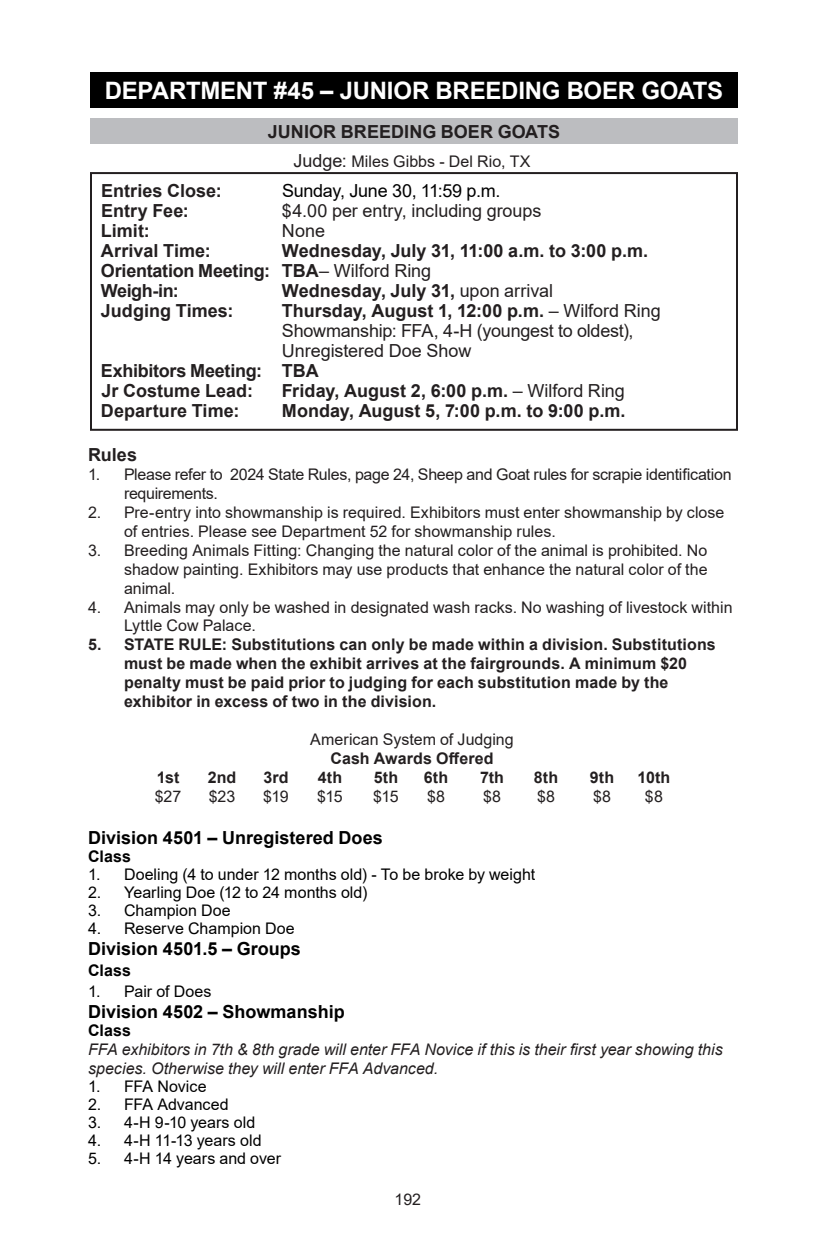
<style>
.page{position:relative;width:828px;height:1260px;background:#fff}
.page>*{position:absolute;margin:0;border:0;box-sizing:border-box;transform-origin:0 0}
.t1{font:700 24px "Arial";letter-spacing:-.01em;color:#fff}
.t2{font:700 18px/20px "Arial";color:#231f20}
.t3{font:18px/20px "Arial";letter-spacing:-.005em;color:#231f20}
.t4{font:700 18px "Arial";letter-spacing:.005em;color:#000}
.t5{font:18px "Arial";letter-spacing:-.015em;color:#000}
.t6{font:16px/19px "Arial";color:#231f20}
.t7{font:700 16px/19px "Arial";letter-spacing:.005em;color:#231f20}
.t8{font:16px "Arial";color:#000}
.t9{font:italic 16px/19px "Arial";color:#231f20}
.t10{font:16px/19px "Arial";letter-spacing:-.02em;color:#231f20}
.t11{font:700 16px "Arial";letter-spacing:.01em;color:#000}
.s1{font-size:18px}
.s2{font-weight:400}
.s3{font-weight:700}
</style>
<div class="page">
<div style="left:90px;top:72px;width:648px;height:36px;background:#000"></div>
<div style="left:90px;top:118px;width:648px;height:26px;background:#bcbdc0"></div>
<div style="left:90px;top:172px;width:648px;height:259px;border:2px solid #231f20"></div>
<h1 class="t1" style="left:105px;top:74px;width:620px">DEPARTMENT #45 – JUNIOR BREEDING BOER GOATS</h1>
<p class="t2" style="left:268px;top:121px;width:294px">JUNIOR BREEDING BOER GOATS</p>
<p class="t6" style="left:293px;top:152px;width:239px"><span class="s1">Judge:</span> Miles Gibbs - Del Rio, TX</p>
<p class="t2" style="left:101px;top:181px;width:122px">Entries Close:</p>
<p class="t5" style="left:282px;top:178px;width:220px">Sunday, June 30, 11:59 p.m.</p>
<p class="t2" style="left:101px;top:201px;width:89px">Entry Fee:</p>
<p class="t3" style="left:282px;top:201px;width:261px">$4.00 per entry, including groups</p>
<p class="t2" style="left:101px;top:221px;width:50px">Limit:</p>
<p class="t3" style="left:282px;top:221px;width:45px">None</p>
<p class="t2" style="left:101px;top:241px;width:111px">Arrival Time:</p>
<p class="t2" style="left:101px;top:241px;width:549px;text-indent:181px">Wednesday, July 31, 11:00 a.m. to 3:00 p.m.<br>Orientation Meeting: TBA<span class="s2">– Wilford Ring<br></span>Weigh-in:</p>
<p class="t2" style="left:282px;top:281px;width:273px">Wednesday, July 31, <span class="s2">upon arrival</span></p>
<p class="t2" style="left:101px;top:301px;width:134px">Judging Times:</p>
<p class="t3" style="left:282px;top:301px;width:380px"><span class="s3">Thursday, August 1, 12:00 p.m.</span> – Wilford Ring<br>Showmanship: FFA, 4-H (youngest to oldest),<br>Unregistered Doe Show</p>
<p class="t2" style="left:101px;top:361px;width:219px">Exhibitors Meeting: TBA<br>Jr Costume Lead:</p>
<p class="t2" style="left:282px;top:381px;width:345px">Friday, August 2, 6:00 p.m. <span class="s2">– Wilford Ring</span></p>
<p class="t2" style="left:101px;top:401px;width:140px">Departure Time:</p>
<p class="t2" style="left:282px;top:401px;width:345px">Monday, August 5, 7:00 p.m. to 9:00 p.m.</p>
<p class="t2" style="left:88px;top:445px;width:51px">Rules</p>
<p class="t10" style="left:124px;top:465px;width:609px;text-indent:-36px">1. Please refer to 2024 State Rules, page 24, Sheep and Goat rules for scrapie identification requirements.</p>
<p class="t6" style="left:124px;top:503px;width:602px;text-indent:-36px">2. Pre-entry into showmanship is required. Exhibitors must enter showmanship by close of entries. Please see Department 52 for showmanship rules.</p>
<p class="t6" style="left:124px;top:541px;width:585px;text-align:justify;text-indent:-36px">3. Breeding Animals Fitting: Changing the natural color of the animal is prohibited. No shadow painting. Exhibitors may use products that enhance the natural color of the animal.</p>
<p class="t6" style="left:124px;top:598px;width:610px;line-height:18px;text-indent:-36px">4. Animals may only be washed in designated wash racks. No washing of livestock within<br>Lyttle Cow Palace.</p>
<p class="t7" style="left:124px;top:635px;width:593px;text-indent:-36px">5. STATE RULE: Substitutions can only be made within a division. Substitutions must be made when the exhibit arrives at the fairgrounds. A minimum $20 penalty must be paid prior to judging for each substitution made by the exhibitor in excess of two in the division.</p>
<p class="t6" style="left:310px;top:730px;width:205px">American System of Judging</p>
<p class="t7" style="left:330px;top:749px;width:165px">Cash Awards Offered</p>
<p class="t7" style="left:157px;top:768px;width:24px">1st</p>
<p class="t7" style="left:208px;top:768px;width:30px">2nd</p>
<p class="t7" style="left:264px;top:768px;width:27px">3rd</p>
<p class="t7" style="left:318px;top:768px;width:26px">4th</p>
<p class="t7" style="left:374px;top:768px;width:26px">5th</p>
<p class="t7" style="left:424px;top:768px;width:26px">6th</p>
<p class="t7" style="left:480px;top:768px;width:26px">7th</p>
<p class="t7" style="left:534px;top:768px;width:26px">8th</p>
<p class="t7" style="left:590px;top:768px;width:26px">9th</p>
<p class="t7" style="left:638px;top:768px;width:34px">10th</p>
<p class="t6" style="left:155px;top:787px;width:28px">$27</p>
<p class="t6" style="left:209px;top:787px;width:28px">$23</p>
<p class="t6" style="left:263px;top:787px;width:27px">$19</p>
<p class="t6" style="left:317px;top:787px;width:27px">$15</p>
<p class="t6" style="left:373px;top:787px;width:27px">$15</p>
<p class="t6" style="left:427px;top:787px;width:20px">$8</p>
<p class="t6" style="left:483px;top:787px;width:20px">$8</p>
<p class="t6" style="left:537px;top:787px;width:20px">$8</p>
<p class="t6" style="left:593px;top:787px;width:20px">$8</p>
<p class="t6" style="left:645px;top:787px;width:20px">$8</p>
<p class="t4" style="left:88px;top:825px;width:296px">Division 4501 – Unregistered Does</p>
<p class="t11" style="left:88px;top:845px;width:45px">Class</p>
<p class="t8" style="left:88px;top:863px;width:449px">1. Doeling (4 to under 12 months old) - To be broke by weight</p>
<p class="t8" style="left:88px;top:881px;width:281px">2. Yearling Doe (12 to 24 months old)</p>
<p class="t8" style="left:88px;top:899px;width:144px">3. Champion Doe</p>
<p class="t8" style="left:88px;top:917px;width:208px">4. Reserve Champion Doe</p>
<p class="t4" style="left:88px;top:936px;width:214px">Division 4501.5 – Groups</p>
<p class="t11" style="left:88px;top:959px;width:45px">Class</p>
<p class="t8" style="left:88px;top:980px;width:125px">1. Pair of Does</p>
<p class="t4" style="left:88px;top:999px;width:258px">Division 4502 – Showmanship</p>
<p class="t11" style="left:88px;top:1019px;width:45px">Class</p>
<p class="t9" style="left:88px;top:1040px;width:636px">FFA exhibitors in 7th &amp; 8th grade will enter FFA Novice if this is their first year showing this species. Otherwise they will enter FFA Advanced.</p>
<p class="t8" style="left:88px;top:1075px;width:120px">1. FFA Novice</p>
<p class="t8" style="left:88px;top:1093px;width:142px">2. FFA Advanced</p>
<p class="t8" style="left:88px;top:1111px;width:169px">3. 4-H 9-10 years old</p>
<p class="t8" style="left:88px;top:1129px;width:175px">4. 4-H 11-13 years old</p>
<p class="t8" style="left:88px;top:1147px;width:195px">5. 4-H 14 years and over</p>
<p class="t6" style="left:395px;top:1189px;width:28px">192</p>
</div>
